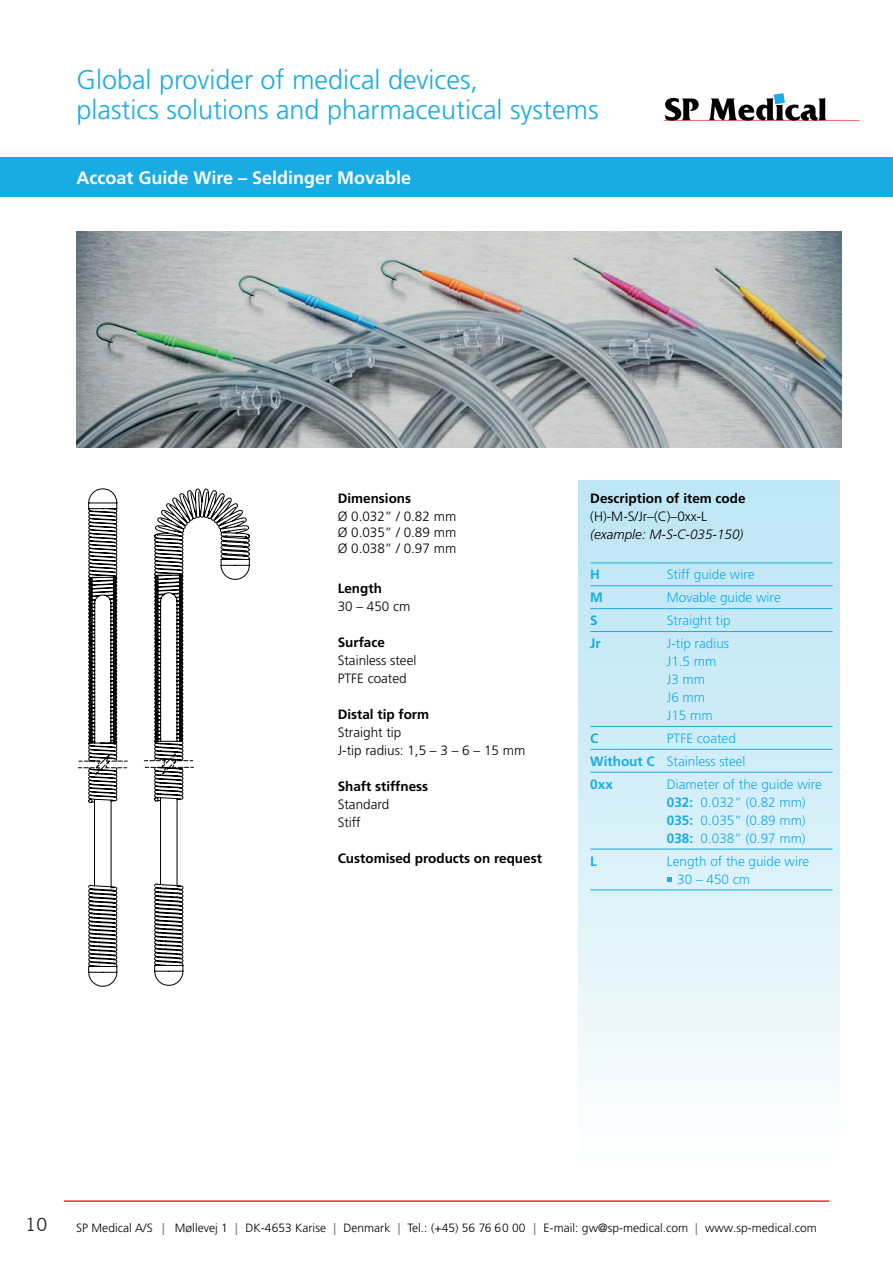
<style>
.page{position:relative;width:893px;height:1263px;background:#fff}
.page>*{position:absolute;margin:0;border:0;box-sizing:border-box;transform-origin:0 0}
.t1{font:300 27px/30px "Frutiger LT Std";color:#18ace3}
.t2{font:700 18px "Frutiger LT Std";color:#fff}
.t3{font:18px "News Gothic BT";color:#231f20}
.t4{font:300 13.5px/18px "Frutiger LT Std";color:#18ace3}
.t5{font:300 13.5px/18px "Frutiger LT Std";color:#000001}
.t6{font:700 13.5px "Frutiger LT Std";color:#000001}
.t7{font:italic 300 13.5px "Frutiger LT Std";color:#000001}
.t8{font:700 13.5px "Frutiger LT Std";color:#18ace3}
.t9{font:300 12px "Frutiger LT Std";letter-spacing:.005em;color:#000001}
.s1{font-weight:700}
.s2{font-weight:400;color:#767b7f}
</style>
<div class="page">
<div style="left:579px;top:480px;width:261px;height:684px;background:linear-gradient(to bottom,#b7e3f4,#fafdfe)"></div>
<div style="left:0;top:158px;width:893px;height:39px;background:#18ace3"></div>
<svg style="left:664px;top:93px;width:195px;height:28px"></svg>
<hr style="left:590px;top:563px;width:77px;height:1px;background:#18ace3">
<hr style="left:667px;top:563px;width:166px;height:1px;background:#18ace3">
<hr style="left:590px;top:585px;width:77px;height:1px;background:#18ace3">
<hr style="left:667px;top:585px;width:166px;height:1px;background:#18ace3">
<hr style="left:590px;top:608px;width:77px;height:1px;background:#18ace3">
<hr style="left:667px;top:608px;width:166px;height:1px;background:#18ace3">
<hr style="left:590px;top:631px;width:77px;height:1px;background:#18ace3">
<hr style="left:667px;top:631px;width:166px;height:1px;background:#18ace3">
<hr style="left:590px;top:726px;width:77px;height:1px;background:#18ace3">
<hr style="left:667px;top:726px;width:166px;height:1px;background:#18ace3">
<hr style="left:590px;top:749px;width:77px;height:1px;background:#18ace3">
<hr style="left:667px;top:749px;width:166px;height:1px;background:#18ace3">
<hr style="left:590px;top:772px;width:77px;height:1px;background:#18ace3">
<hr style="left:667px;top:772px;width:166px;height:1px;background:#18ace3">
<hr style="left:590px;top:849px;width:77px;height:1px;background:#18ace3">
<hr style="left:667px;top:849px;width:166px;height:1px;background:#18ace3">
<hr style="left:590px;top:890px;width:77px;height:1px;background:#18ace3">
<hr style="left:667px;top:890px;width:166px;height:1px;background:#18ace3">
<svg style="left:78px;top:488px;width:49px;height:499px"></svg>
<svg style="left:144px;top:760px;width:10px;height:8px"></svg>
<svg style="left:154px;top:488px;width:96px;height:498px"></svg>
<img style="left:77px;top:232px;width:765px;height:216px">
<svg style="left:668px;top:878px;width:4px;height:4px"></svg>
<hr style="left:64px;top:1200px;width:765px;height:2px;background:#ee2e33">
<h1 class="t1" style="left:77px;top:65px;width:524px">Global provider of medical devices,<br>plastics solutions and pharmaceutical systems</h1>
<h2 class="t2" style="left:77px;top:167px;width:336px">Accoat Guide Wire – Seldinger Movable</h2>
<p class="t6" style="left:338px;top:490px;width:75px">Dimensions</p>
<p class="t5" style="left:338px;top:508px;width:120px;line-height:16.2px;text-align:justify">Ø 0.032” / 0.82 mm Ø 0.035” / 0.89 mm Ø 0.038” / 0.97 mm</p>
<p class="t6" style="left:338px;top:580px;width:46px">Length</p>
<p class="t5" style="left:338px;top:597px;width:74px">30 – 450 cm</p>
<p class="t6" style="left:338px;top:634px;width:49px">Surface</p>
<p class="t5" style="left:338px;top:651px;width:80px">Stainless steel<br>PTFE coated</p>
<p class="t6" style="left:338px;top:706px;width:93px">Distal tip form</p>
<p class="t5" style="left:338px;top:723px;width:189px">Straight tip<br>J-tip radius: 1,5 – 3 – 6 – 15 mm</p>
<p class="t6" style="left:338px;top:778px;width:92px">Shaft stiffness</p>
<p class="t5" style="left:338px;top:795px;width:53px">Standard<br>Stiff</p>
<p class="t6" style="left:338px;top:850px;width:206px">Customised products on request</p>
<p class="t6" style="left:590px;top:490px;width:157px">Description of item code</p>
<p class="t5" style="left:590px;top:507px;width:118px">(H)-M-S/Jr–(C)–0xx-L</p>
<p class="t7" style="left:590px;top:526px;width:155px">(example: M-S-C-035-150)</p>
<p class="t8" style="left:590px;top:567px;width:11px">H</p>
<p class="t4" style="left:667px;top:566px;width:89px">Stiff guide wire</p>
<p class="t8" style="left:590px;top:590px;width:14px">M</p>
<p class="t4" style="left:667px;top:589px;width:116px">Movable guide wire</p>
<p class="t8" style="left:590px;top:612px;width:9px">S</p>
<p class="t4" style="left:667px;top:612px;width:65px">Straight tip</p>
<p class="t8" style="left:590px;top:635px;width:12px">Jr</p>
<p class="t4" style="left:667px;top:634px;width:64px">J-tip radius<br>J1.5 mm<br>J3 mm<br>J6 mm<br>J15 mm</p>
<p class="t8" style="left:590px;top:730px;width:10px">C</p>
<p class="t4" style="left:590px;top:727px;width:157px;line-height:23px;text-indent:77px">PTFE coated<br><span class="s1">Without C</span> Stainless steel<br><span class="s1">0xx</span></p>
<p class="t4" style="left:667px;top:775px;width:157px">Diameter of the guide wire<br><span class="s1">032:</span> 0.032” (0.82 mm)<br><span class="s1">035:</span> 0.035” (0.89 mm)<br><span class="s1">038:</span> 0.038” (0.97 mm)</p>
<p class="t8" style="left:590px;top:853px;width:8px">L</p>
<p class="t4" style="left:677px;top:852px;width:133px;text-indent:-10px">Length of the guide wire<br>30 – 450 cm</p>
<h2 class="t3" style="left:26px;top:1214px;width:23px">10</h2>
<p class="t9" style="left:76px;top:1221px;width:742px">SP Medical A/S <span class="s2">|</span> Møllevej 1 <span class="s2">|</span> DK-4653 Karise <span class="s2">|</span> Denmark <span class="s2">|</span> Tel.: (+45) 56 76 60 00 <span class="s2">|</span> E-mail: gw@sp-medical.com <span class="s2">|</span> www.sp-medical.com</p>
</div>
